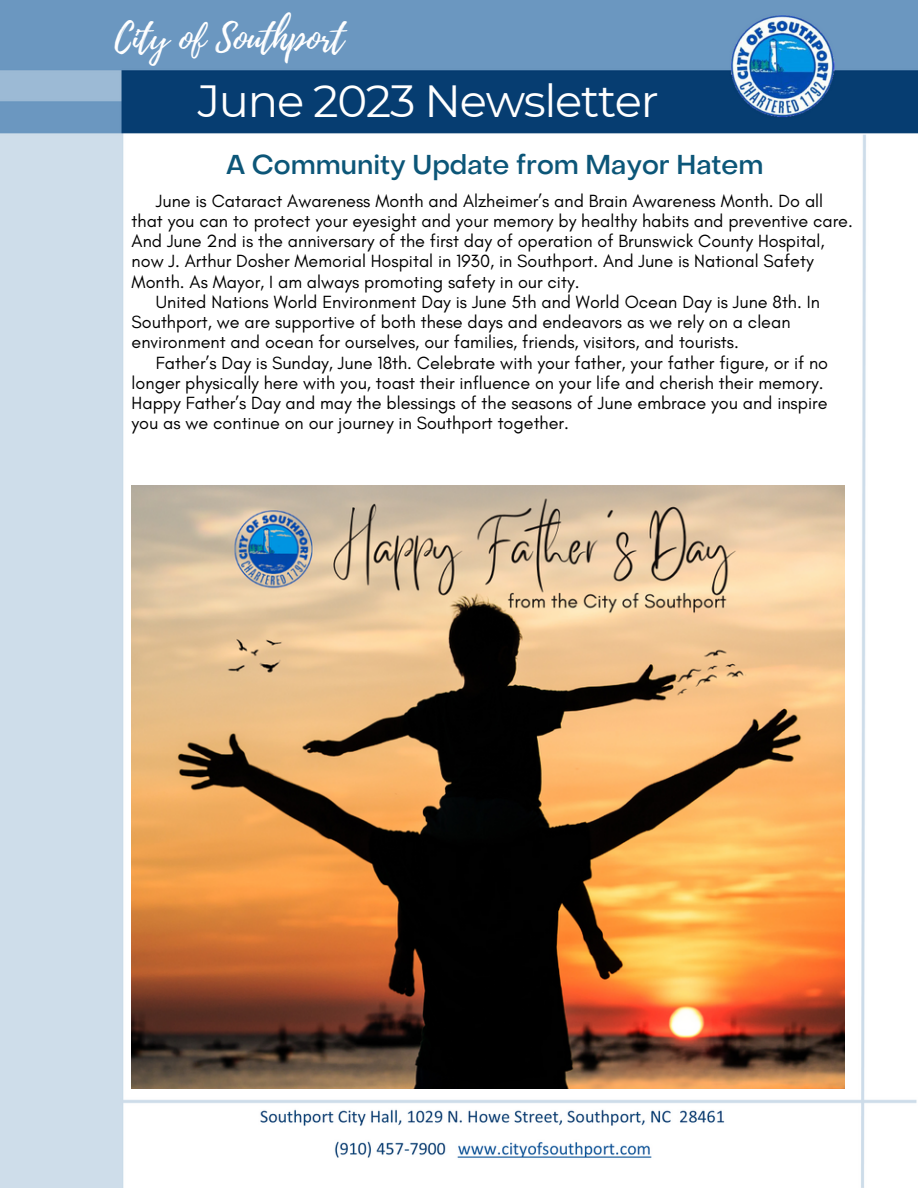
<style>
.page{position:relative;width:918px;height:1188px;background:#fff}
.page>*{position:absolute;margin:0;border:0;box-sizing:border-box;transform-origin:0 0}
.t1{font:45px "Montserrat";letter-spacing:-.03em;color:#fff}
.t2{font:36px "Playlist Script";color:#fff}
.t3{font:500 27px "Object Sans";color:#0c5678}
.t4{font:18px/20.2px "Glacial Indifference";color:#000}
</style>
<div class="page">
<img style="left:0;top:0;width:918px;height:1188px">
<img style="left:132px;top:486px;width:713px;height:603px">
<p class="t2" style="left:115px;top:12px;width:231px">City of Southport</p>
<p class="t1" style="left:198px;top:73px;width:463px">June 2023 Newsletter</p>
<p class="t3" style="left:226px;top:154px;width:539px">A Community Update from Mayor Hatem</p>
<p class="t4" style="left:132px;top:190px;width:723px;text-indent:24px">June is Cataract Awareness Month and Alzheimer’s and Brain Awareness Month. Do all that you can to protect your eyesight and your memory by healthy habits and preventive care.<br>And June 2nd is the anniversary of the first day of operation of Brunswick County Hospital, now J. Arthur Dosher Memorial Hospital in 1930, in Southport. And June is National Safety Month. As Mayor, I am always promoting safety in our city.</p>
<p class="t4" style="left:132px;top:291px;width:690px;text-indent:24px">United Nations World Environment Day is June 5th and World Ocean Day is June 8th. In<br>Southport, we are supportive of both these days and endeavors as we rely on a clean environment and ocean for ourselves, our families, friends, visitors, and tourists.</p>
<p class="t4" style="left:132px;top:352px;width:698px;text-indent:24px">Father’s Day is Sunday, June 18th. Celebrate with your father, your father figure, or if no longer physically here with you, toast their influence on your life and cherish their memory.<br>Happy Father’s Day and may the blessings of the seasons of June embrace you and inspire you as we continue on our journey in Southport together.</p>
</div>
